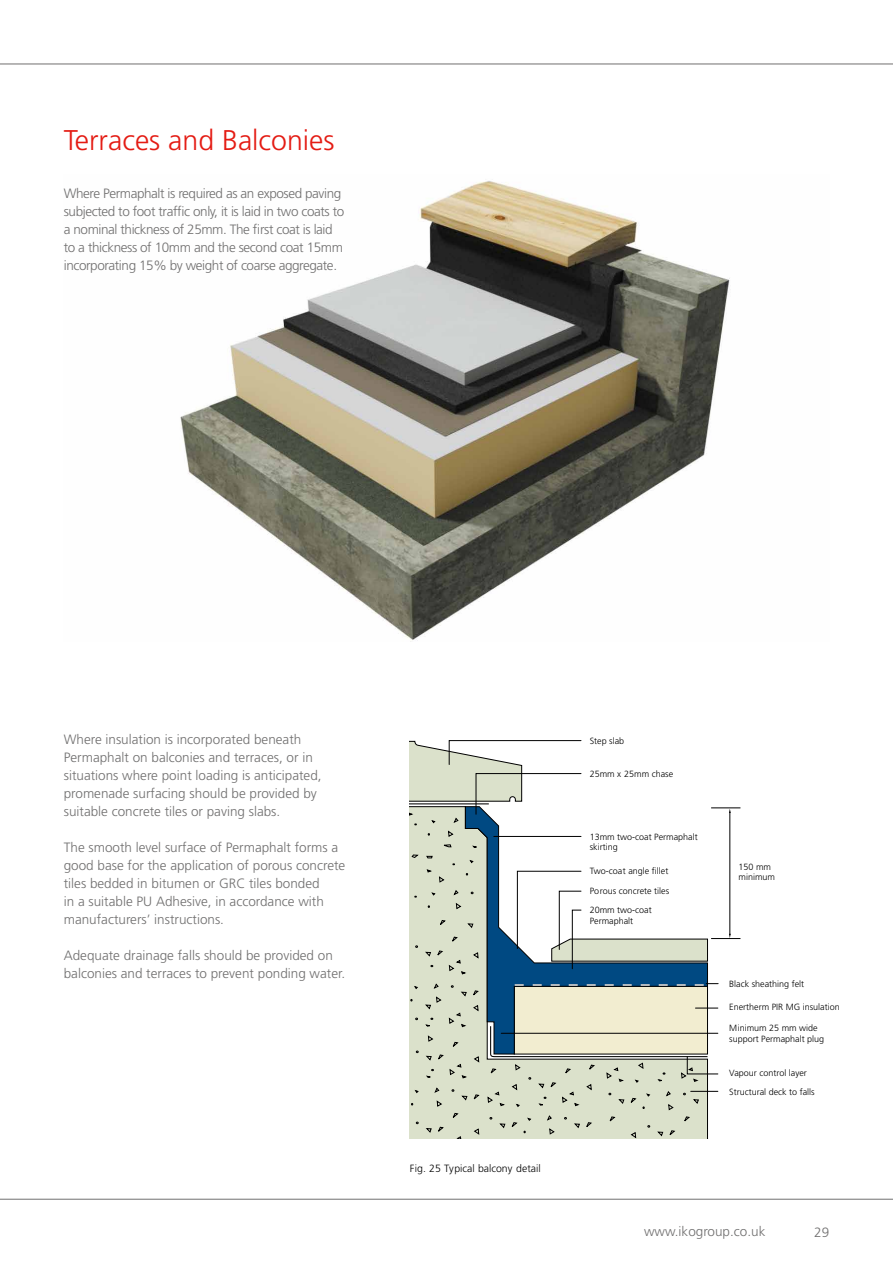
<style>
.page{position:relative;width:893px;height:1263px;background:#fff}
.page>*{position:absolute;margin:0;border:0;box-sizing:border-box;transform-origin:0 0}
.t1{font:300 28.5px "Frutiger";color:#e41b13}
.t2{font:300 13.5px/18px "Frutiger";color:#706f6f}
.t3{font:300 13.5px/18px "Frutiger";letter-spacing:-.03em;color:#706f6f}
.t4{font:300 10.5px "Frutiger";color:#000}
.t5{font:300 9px/10.8px "Frutiger";color:#000}
</style>
<div class="page">
<img style="left:180px;top:181px;width:550px;height:461px">
<svg style="left:699px;top:969px;width:9px;height:56px"></svg>
<svg style="left:410px;top:814px;width:289px;height:325px"></svg>
<svg style="left:410px;top:740px;width:171px;height:74px"></svg>
<svg style="left:515px;top:983px;width:203px;height:3px"></svg>
<svg style="left:695px;top:1008px;width:23px;height:1px"></svg>
<svg style="left:490px;top:1025px;width:228px;height:49px;background:#cbcebd"></svg>
<hr style="left:501px;top:1033px;width:217px;height:1px;background:#000">
<svg style="left:691px;top:1091px;width:27px;height:1px"></svg>
<hr style="left:730px;top:812px;width:1px;height:123px;background:#000">
<svg style="left:711px;top:808px;width:29px;height:5px"></svg>
<svg style="left:517px;top:871px;width:223px;height:98px"></svg>
<hr style="left:494px;top:836px;width:87px;height:1px;background:#000">
<hr style="left:0;top:64px;width:893px;height:1px;background:#706f6f">
<hr style="left:0;top:1199px;width:893px;height:1px;background:#706f6f">
<h1 class="t1" style="left:64px;top:124px;width:272px">Terraces and Balconies</h1>
<p class="t3" style="left:64px;top:184px;width:282px">Where Permaphalt is required as an exposed paving subjected to foot traffic only, it is laid in two coats to a nominal thickness of 25mm. The first coat is laid to a thickness of 10mm and the second coat 15mm incorporating 15% by weight of coarse aggregate.</p>
<p class="t2" style="left:64px;top:730px;width:259px">Where insulation is incorporated beneath Permaphalt on balconies and terraces, or in situations where point loading is anticipated, promenade surfacing should be provided by suitable concrete tiles or paving slabs.</p>
<p class="t2" style="left:64px;top:838px;width:283px">The smooth level surface of Permaphalt forms a good base for the application of porous concrete tiles bedded in bitumen or GRC tiles bonded<br>in a suitable PU Adhesive, in accordance with manufacturers’ instructions.</p>
<p class="t2" style="left:64px;top:946px;width:283px">Adequate drainage falls should be provided on balconies and terraces to prevent ponding water.</p>
<p class="t4" style="left:410px;top:1162px;width:133px">Fig. 25 Typical balcony detail</p>
<p class="t5" style="left:590px;top:735px;width:36px">Step slab</p>
<p class="t5" style="left:590px;top:768px;width:85px">25mm x 25mm chase</p>
<p class="t5" style="left:590px;top:831px;width:110px">13mm two-coat Permaphalt skirting</p>
<p class="t5" style="left:590px;top:866px;width:80px">Two-coat angle fillet</p>
<p class="t5" style="left:590px;top:882px;width:81px;line-height:18.9px">Porous concrete tiles<br>20mm two-coat</p>
<p class="t5" style="left:590px;top:915px;width:45px">Permaphalt</p>
<p class="t5" style="left:739px;top:861px;width:38px">150 mm minimum</p>
<p class="t5" style="left:729px;top:978px;width:77px">Black sheathing felt</p>
<p class="t5" style="left:729px;top:1002px;width:112px">Enertherm PIR MG insulation</p>
<p class="t5" style="left:729px;top:1023px;width:97px">Minimum 25 mm wide support Permaphalt plug</p>
<p class="t5" style="left:729px;top:1068px;width:79px">Vapour control layer</p>
<p class="t5" style="left:729px;top:1086px;width:87px">Structural deck to falls</p>
<p class="t2" style="left:644px;top:1223px;width:123px">www.ikogroup.co.uk</p>
<p class="t2" style="left:814px;top:1223px;width:17px">29</p>
</div>
